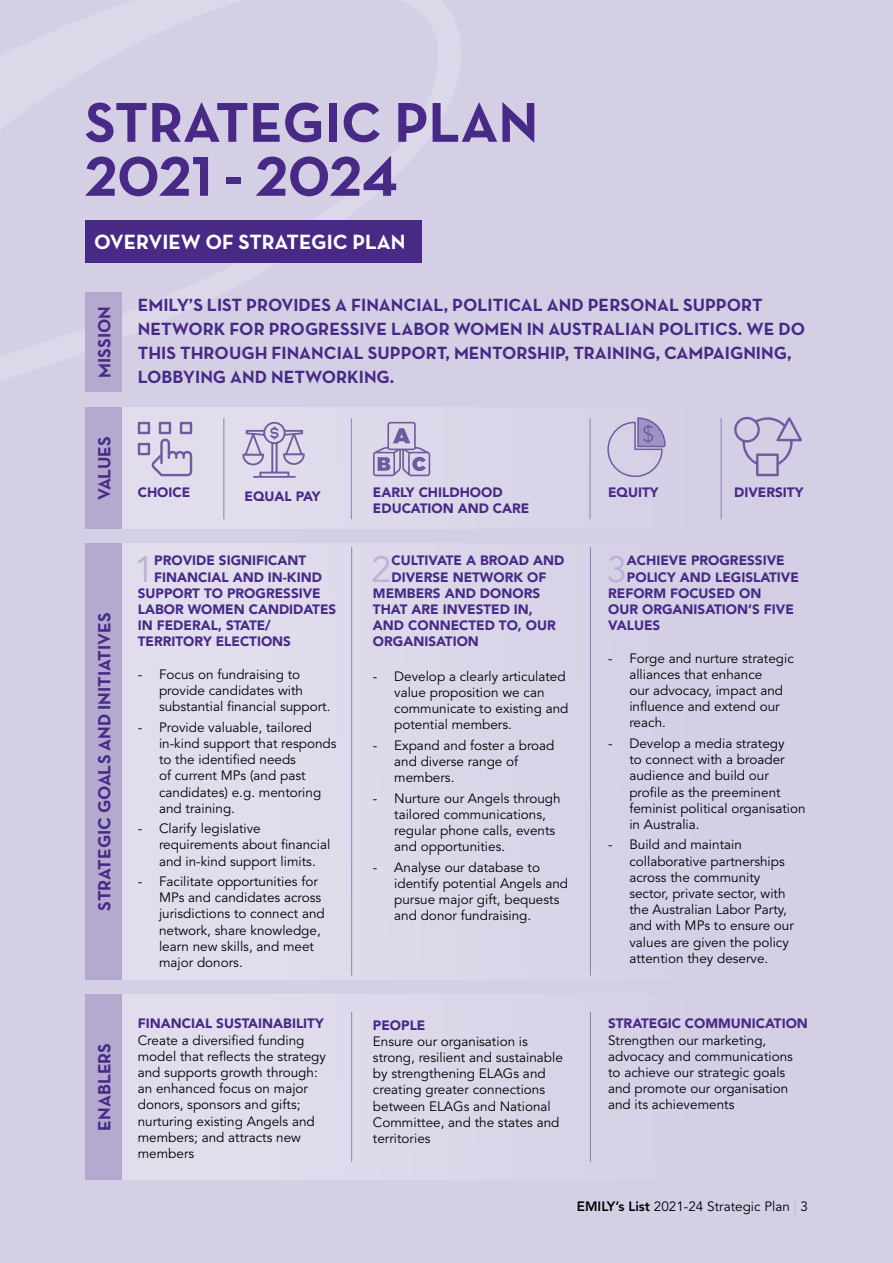
<style>
.page{position:relative;width:893px;height:1263px;background:#d4cfe5}
.page>*{position:absolute;margin:0;border:0;box-sizing:border-box;transform-origin:0 0}
.t1{font:700 57px/54px "Neutraface Text";color:#482986}
.t2{font:36.45px "Avenir";color:#beafd6}
.t3{font:700 21px "Neutraface Text";color:#fff}
.t4{font:700 18px/24px "Neutraface Text";color:#482986}
.t5{font:13.5px/16.2px "Avenir";color:#000}
.t6{font:900 13.5px "Avenir";color:#482986}
.s1{font-weight:800}
.s2{color:#beafd6}
</style>
<div class="page">
<div style="left:85px;top:407px;width:723px;height:122px;background:#dbd6e9"></div>
<div style="left:85px;top:994px;width:723px;height:185px;background:#dbd6e9"></div>
<div style="left:85px;top:543px;width:723px;height:437px;background:#dbd6e9"></div>
<div style="left:85px;top:221px;width:336px;height:42px;background:#482986"></div>
<div style="left:85px;top:292px;width:37px;height:100px;background:#b4a9cf"></div>
<div style="left:85px;top:407px;width:37px;height:122px;background:#b4a9cf"></div>
<div style="left:85px;top:994px;width:37px;height:185px;background:#b4a9cf"></div>
<div style="left:85px;top:543px;width:37px;height:437px;background:#b4a9cf"></div>
<hr style="left:351px;top:1012px;width:1px;height:150px;background:#8f7eb6">
<hr style="left:351px;top:547px;width:1px;height:429px;background:#8f7eb6">
<hr style="left:224px;top:418px;width:1px;height:101px;background:#8f7eb6">
<hr style="left:351px;top:418px;width:1px;height:101px;background:#8f7eb6">
<hr style="left:590px;top:418px;width:1px;height:101px;background:#8f7eb6">
<hr style="left:721px;top:418px;width:1px;height:101px;background:#8f7eb6">
<hr style="left:590px;top:1012px;width:1px;height:150px;background:#8f7eb6">
<hr style="left:590px;top:547px;width:1px;height:429px;background:#8f7eb6">
<svg style="left:373px;top:422px;width:57px;height:54px"></svg>
<svg style="left:138px;top:422px;width:54px;height:54px"></svg>
<svg style="left:242px;top:422px;width:63px;height:56px"></svg>
<svg style="left:607px;top:417px;width:58px;height:60px"></svg>
<svg style="left:734px;top:416px;width:68px;height:60px"></svg>
<h1 class="t1" style="left:85px;top:95px;width:455px">STRATEGIC PLAN<br>2021 - 2024</h1>
<h3 class="t3" style="left:94px;top:229px;width:313px">OVERVIEW OF STRATEGIC PLAN</h3>
<h3 class="t4" style="left:92px;top:378px;width:73px;rotate:-90deg">MISSION</h3>
<h3 class="t4" style="left:92px;top:500px;width:66px;rotate:-90deg">VALUES</h3>
<h3 class="t4" style="left:92px;top:911px;width:300px;rotate:-90deg">STRATEGIC GOALS AND INITIATIVES</h3>
<h3 class="t4" style="left:92px;top:1131px;width:89px;rotate:-90deg">ENABLERS</h3>
<h3 class="t4" style="left:138px;top:292px;width:669px">EMILY’S LIST PROVIDES A FINANCIAL, POLITICAL AND PERSONAL SUPPORT<br>NETWORK FOR PROGRESSIVE LABOR WOMEN IN AUSTRALIAN POLITICS. WE DO<br>THIS THROUGH FINANCIAL SUPPORT, MENTORSHIP, TRAINING, CAMPAIGNING,</h3>
<h3 class="t4" style="left:138px;top:364px;width:258px">LOBBYING AND NETWORKING.</h3>
<p class="t6" style="left:138px;top:484px;width:54px">CHOICE</p>
<p class="t6" style="left:245px;top:488px;width:78px">EQUAL PAY</p>
<p class="t6" style="left:373px;top:484px;width:131px">EARLY CHILDHOOD</p>
<p class="t6" style="left:608px;top:484px;width:52px">EQUITY</p>
<p class="t6" style="left:734px;top:484px;width:71px">DIVERSITY</p>
<p class="t6" style="left:373px;top:500px;width:158px">EDUCATION AND CARE</p>
<h2 class="t2" style="left:134px;top:548px;width:22px">1</h2>
<p class="t6" style="left:154px;top:553px;width:153px">PROVIDE SIGNIFICANT</p>
<p class="t6" style="left:154px;top:569px;width:169px">FINANCIAL AND IN-KIND</p>
<p class="t6" style="left:138px;top:585px;width:184px">SUPPORT TO PROGRESSIVE</p>
<p class="t6" style="left:138px;top:601px;width:200px">LABOR WOMEN CANDIDATES</p>
<p class="t6" style="left:138px;top:617px;width:135px">IN FEDERAL, STATE/</p>
<p class="t6" style="left:138px;top:634px;width:155px">TERRITORY ELECTIONS</p>
<p class="t5" style="left:159px;top:666px;width:173px;text-indent:-21px">- Focus on fundraising to provide candidates with substantial financial support.</p>
<p class="t5" style="left:159px;top:719px;width:179px;text-indent:-21px">- Provide valuable, tailored in-kind support that responds to the identified needs<br>of current MPs (and past candidates) e.g. mentoring and training.</p>
<p class="t5" style="left:159px;top:821px;width:173px;text-indent:-21px">- Clarify legislative requirements about financial and in-kind support limits.</p>
<p class="t5" style="left:159px;top:874px;width:167px;text-indent:-21px">- Facilitate opportunities for<br>MPs and candidates across jurisdictions to connect and network, share knowledge, learn new skills, and meet major donors.</p>
<p class="t6" style="left:138px;top:1015px;width:188px">FINANCIAL SUSTAINABILITY</p>
<p class="t5" style="left:138px;top:1032px;width:190px">Create a diversified funding model that reflects the strategy and supports growth through: an enhanced focus on major donors, sponsors and gifts; nurturing existing Angels and members; and attracts new members</p>
<h2 class="t2" style="left:371px;top:548px;width:22px">2</h2>
<p class="t6" style="left:391px;top:553px;width:174px">CULTIVATE A BROAD AND</p>
<p class="t6" style="left:391px;top:569px;width:156px">DIVERSE NETWORK OF</p>
<p class="t6" style="left:373px;top:585px;width:169px">MEMBERS AND DONORS</p>
<p class="t6" style="left:373px;top:601px;width:162px">THAT ARE INVESTED IN,</p>
<p class="t6" style="left:373px;top:617px;width:184px">AND CONNECTED TO, OUR</p>
<p class="t6" style="left:373px;top:634px;width:107px">ORGANISATION</p>
<p class="t5" style="left:394px;top:668px;width:176px;text-indent:-21px">- Develop a clearly articulated value proposition we can communicate to existing and potential members.</p>
<p class="t5" style="left:394px;top:737px;width:162px;text-indent:-21px">- Expand and foster a broad and diverse range of members.</p>
<p class="t5" style="left:394px;top:790px;width:168px;text-indent:-21px">- Nurture our Angels through tailored communications, regular phone calls, events and opportunities.</p>
<p class="t5" style="left:394px;top:859px;width:175px;text-indent:-21px">- Analyse our database to identify potential Angels and pursue major gift, bequests and donor fundraising.</p>
<p class="t6" style="left:373px;top:1017px;width:54px">PEOPLE</p>
<p class="t5" style="left:373px;top:1033px;width:191px">Ensure our organisation is strong, resilient and sustainable by strengthening ELAGs and creating greater connections between ELAGs and National<br>Committee, and the states and territories</p>
<h2 class="t2" style="left:607px;top:548px;width:22px">3</h2>
<p class="t6" style="left:627px;top:553px;width:159px">ACHIEVE PROGRESSIVE</p>
<p class="t6" style="left:627px;top:569px;width:173px">POLICY AND LEGISLATIVE</p>
<p class="t6" style="left:608px;top:585px;width:155px">REFORM FOCUSED ON</p>
<p class="t6" style="left:608px;top:601px;width:187px">OUR ORGANISATION’S FIVE</p>
<p class="t6" style="left:608px;top:617px;width:54px">VALUES</p>
<p class="t5" style="left:629px;top:650px;width:166px;text-indent:-21px">- Forge and nurture strategic alliances that enhance<br>our advocacy, impact and influence and extend our reach.</p>
<p class="t5" style="left:629px;top:735px;width:178px;text-indent:-21px">- Develop a media strategy<br>to connect with a broader audience and build our profile as the preeminent feminist political organisation in Australia.</p>
<p class="t5" style="left:629px;top:837px;width:166px;text-indent:-21px">- Build and maintain collaborative partnerships across the community sector, private sector, with the Australian Labor Party, and with MPs to ensure our values are given the policy attention they deserve.</p>
<p class="t6" style="left:608px;top:1015px;width:201px">STRATEGIC COMMUNICATION</p>
<p class="t5" style="left:608px;top:1032px;width:186px">Strengthen our marketing, advocacy and communications to achieve our strategic goals and promote our organisation and its achievements</p>
<p class="t5" style="left:577px;top:1198px;width:233px"><span class="s1">EMILY’s List</span> 2021-24 Strategic Plan <span class="s2">|</span> 3</p>
</div>
